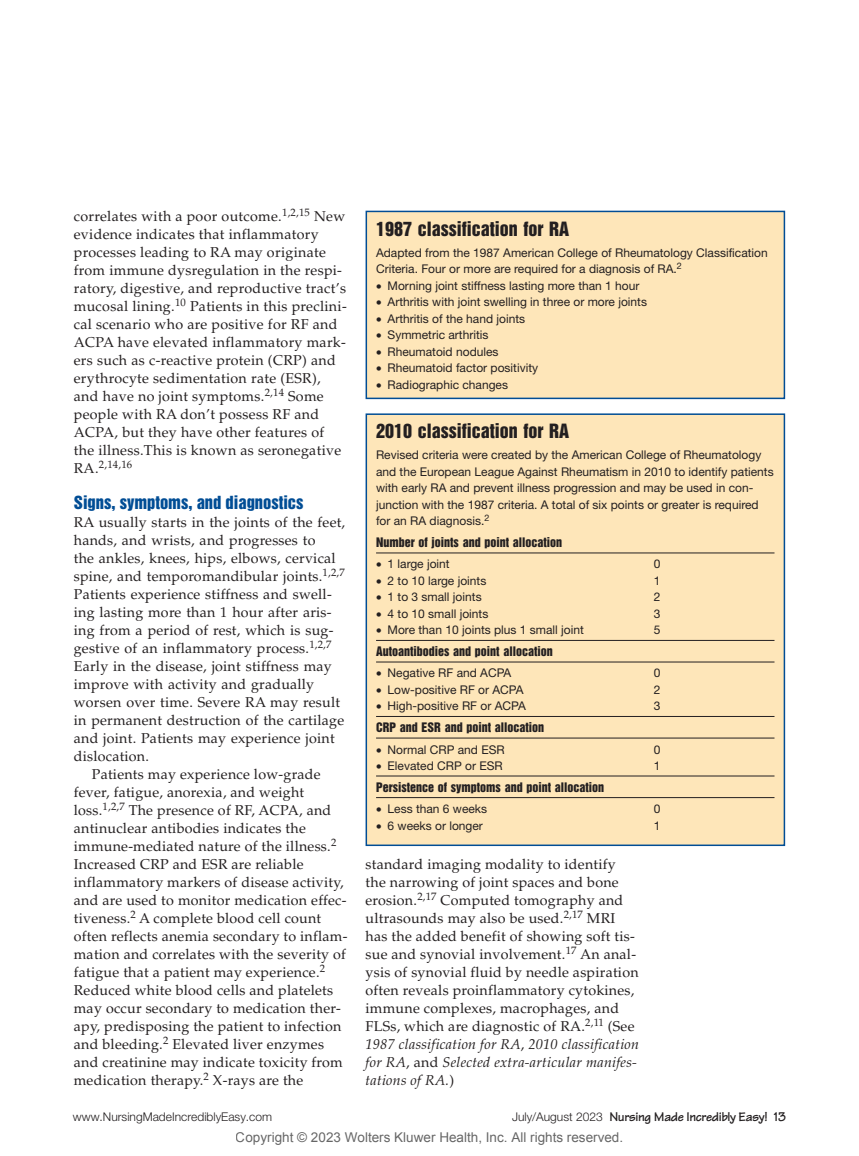
<style>
.page{position:relative;width:859px;height:1156px;background:#fff}
.page>*{position:absolute;margin:0;border:0;box-sizing:border-box;transform-origin:0 0}
.t1{font:18px "Helvetica Inserat Cyr Upright";color:#231f20}
.t2{font:16.5px "Helvetica Inserat Cyr Upright";color:#014d95}
.t3{font:14.25px/18px "Palatino LT Std";letter-spacing:.015em;color:#231f20}
.t4{font:13.5px "Arial";color:rgb(0 0 0/.6)}
.t5{font:700 13.5px "Tekton";letter-spacing:-.03em;color:#231f20}
.t6{font:12px/16.5px "Helvetica Neue";color:#231f20}
.t7{font:12px "Helvetica Inserat Cyr Upright";color:#231f20}
.t8{font:300 12px "Helvetica Neue";color:#231f20}
.t9{font:10.65px "Palatino LT Std";color:#231f20}
.s1{font-size:14.25px}
.s2{font-style:italic}
.s3{font-family:"Helvetica Neue";font-weight:300;font-size:12px}
</style>
<div class="page">
<div style="left:366px;top:211px;width:418px;height:187px;background:#fee6b9"></div>
<div style="left:365px;top:211px;width:420px;height:188px;border:2px solid #014d95"></div>
<div style="left:366px;top:414px;width:418px;height:431px;background:#fee6b9"></div>
<hr style="left:376px;top:552px;width:398px;height:1px;background:#231f20">
<hr style="left:376px;top:640px;width:398px;height:1px;background:#231f20">
<hr style="left:376px;top:661px;width:398px;height:1px;background:#231f20">
<hr style="left:376px;top:716px;width:398px;height:1px;background:#231f20">
<hr style="left:376px;top:737px;width:398px;height:1px;background:#231f20">
<hr style="left:376px;top:775px;width:398px;height:1px;background:#231f20">
<hr style="left:376px;top:797px;width:398px;height:1px;background:#231f20">
<div style="left:365px;top:413px;width:420px;height:433px;border:2px solid #014d95"></div>
<p class="t3" style="left:74px;top:209px;width:274px">correlates with a poor outcome.<sup>1,2,15</sup> New evidence indicates that inflammatory processes leading to RA may originate from immune dysregulation in the respi&shy;ratory, digestive, and reproductive tract’s mucosal lining.<sup>10</sup> Patients in this preclini&shy;cal scenario who are positive for RF and ACPA have elevated inflammatory mark&shy;ers such as c-reactive protein (CRP) and erythrocyte sedimentation rate (ESR), and have no joint symptoms.<sup>2,14</sup> Some people with RA don’t possess RF and ACPA, but they have other features of the illness.This is known as seronegative</p>
<p class="t9" style="left:74px;top:460px;width:60px"><span class="s1">RA.</span>2,14,16</p>
<p class="t2" style="left:74px;top:495px;width:231px">Signs, symptoms, and diagnostics</p>
<p class="t3" style="left:74px;top:515px;width:273px">RA usually starts in the joints of the feet,</p>
<p class="t3" style="left:74px;top:533px;width:243px">hands, and wrists, and progresses to</p>
<p class="t3" style="left:74px;top:551px;width:263px">the ankles, knees, hips, elbows, cervical</p>
<p class="t3" style="left:74px;top:569px;width:272px">spine, and temporomandibular joints.<sup>1,2,7</sup></p>
<p class="t3" style="left:74px;top:587px;width:259px">Patients experience stiffness and swell-</p>
<p class="t3" style="left:74px;top:605px;width:259px">ing lasting more than 1 hour after aris-</p>
<p class="t3" style="left:74px;top:623px;width:261px">ing from a period of rest, which is sug-</p>
<p class="t3" style="left:74px;top:641px;width:259px">gestive of an inflammatory process.<sup>1,2,7</sup></p>
<p class="t3" style="left:74px;top:659px;width:259px">Early in the disease, joint stiffness may</p>
<p class="t3" style="left:74px;top:677px;width:242px">improve with activity and gradually</p>
<p class="t3" style="left:74px;top:695px;width:268px">worsen over time. Severe RA may result</p>
<p class="t3" style="left:74px;top:713px;width:272px">in permanent destruction of the cartilage</p>
<p class="t3" style="left:74px;top:731px;width:262px">and joint. Patients may experience joint</p>
<p class="t3" style="left:74px;top:749px;width:77px">dislocation.</p>
<p class="t3" style="left:92px;top:767px;width:230px">Patients may experience low-grade</p>
<p class="t3" style="left:74px;top:785px;width:232px">fever, fatigue, anorexia, and weight</p>
<p class="t3" style="left:74px;top:803px;width:259px">loss.<sup>1,2,7</sup> The presence of RF, ACPA, and</p>
<p class="t3" style="left:74px;top:821px;width:233px">antinuclear antibodies indicates the</p>
<p class="t3" style="left:74px;top:839px;width:264px">immune-mediated nature of the illness.<sup>2</sup></p>
<p class="t3" style="left:74px;top:857px;width:231px">Increased CRP and ESR are reliable</p>
<p class="t3" style="left:74px;top:875px;width:271px">inflammatory markers of disease activity,</p>
<p class="t3" style="left:74px;top:893px;width:274px">and are used to monitor medication effec-</p>
<p class="t3" style="left:74px;top:911px;width:249px">tiveness.<sup>2</sup> A complete blood cell count</p>
<p class="t3" style="left:74px;top:929px;width:275px">often reflects anemia secondary to inflam-</p>
<p class="t3" style="left:74px;top:947px;width:274px">mation and correlates with the severity of</p>
<p class="t3" style="left:74px;top:965px;width:253px">fatigue that a patient may experience.<sup>2</sup></p>
<p class="t3" style="left:74px;top:983px;width:261px">Reduced white blood cells and platelets</p>
<p class="t3" style="left:74px;top:1001px;width:268px">may occur secondary to medication ther-</p>
<p class="t3" style="left:74px;top:1019px;width:269px">apy, predisposing the patient to infection</p>
<p class="t3" style="left:74px;top:1037px;width:252px">and bleeding.<sup>2</sup> Elevated liver enzymes</p>
<p class="t3" style="left:74px;top:1055px;width:270px">and creatinine may indicate toxicity from</p>
<p class="t3" style="left:74px;top:1073px;width:231px">medication therapy.<sup>2</sup> X-rays are the</p>
<p class="t1" style="left:376px;top:221px;width:194px">1987 classification for RA</p>
<p class="t6" style="left:376px;top:245px;width:393px">Adapted from the 1987 American College of Rheumatology Classification<br>Criteria. Four or more are required for a diagnosis of RA.<sup>2</sup></p>
<p class="t6" style="left:376px;top:278px;width:265px">• Morning joint stiffness lasting more than 1 hour</p>
<p class="t6" style="left:376px;top:295px;width:272px">• Arthritis with joint swelling in three or more joints</p>
<p class="t6" style="left:376px;top:311px;width:151px">• Arthritis of the hand joints</p>
<p class="t6" style="left:376px;top:328px;width:114px">• Symmetric arthritis</p>
<p class="t6" style="left:376px;top:344px;width:124px">• Rheumatoid nodules</p>
<p class="t6" style="left:376px;top:361px;width:163px">• Rheumatoid factor positivity</p>
<p class="t6" style="left:376px;top:377px;width:133px">• Radiographic changes</p>
<p class="t1" style="left:376px;top:424px;width:194px">2010 classification for RA</p>
<p class="t6" style="left:376px;top:448px;width:399px">Revised criteria were created by the American College of Rheumatology and the European League Against Rheumatism in 2010 to identify patients with early RA and prevent illness progression and may be used in con&shy;junction with the 1987 criteria. A total of six points or greater is required for an RA diagnosis.<sup>2</sup></p>
<p class="t7" style="left:376px;top:537px;width:188px">Number of joints and point allocation</p>
<p class="t6" style="left:376px;top:557px;width:75px">• 1 large joint</p>
<p class="t6" style="left:376px;top:573px;width:112px">• 2 to 10 large joints</p>
<p class="t6" style="left:376px;top:590px;width:107px">• 1 to 3 small joints</p>
<p class="t6" style="left:376px;top:606px;width:114px">• 4 to 10 small joints</p>
<p class="t6" style="left:376px;top:623px;width:209px">• More than 10 joints plus 1 small joint</p>
<p class="t6" style="left:653px;top:557px;width:8px;text-align:justify">0<br>1<br>2<br>3<br>5</p>
<p class="t7" style="left:376px;top:646px;width:178px">Autoantibodies and point allocation</p>
<p class="t6" style="left:376px;top:666px;width:137px">• Negative RF and ACPA</p>
<p class="t6" style="left:376px;top:682px;width:149px">• Low-positive RF or ACPA</p>
<p class="t6" style="left:376px;top:699px;width:151px">• High-positive RF or ACPA</p>
<p class="t7" style="left:376px;top:722px;width:170px">CRP and ESR and point allocation</p>
<p class="t6" style="left:376px;top:742px;width:130px">• Normal CRP and ESR</p>
<p class="t6" style="left:376px;top:758px;width:128px">• Elevated CRP or ESR</p>
<p class="t7" style="left:376px;top:782px;width:230px">Persistence of symptoms and point allocation</p>
<p class="t6" style="left:376px;top:801px;width:113px">• Less than 6 weeks</p>
<p class="t6" style="left:376px;top:818px;width:108px">• 6 weeks or longer</p>
<p class="t3" style="left:365px;top:857px;width:275px">standard imaging modality to identify the narrowing of joint spaces and bone erosion.<sup>2,17</sup> Computed tomography and ultrasounds may also be used.<sup>2,17</sup> MRI has the added benefit of showing soft tis&shy;sue and synovial involvement.<sup>17</sup> An anal&shy;ysis of synovial fluid by needle aspiration often reveals proinflammatory cytokines, immune complexes, macrophages, and FLSs, which are diagnostic of RA.<sup>2,11</sup> (See <span class="s2">1987 classification for RA</span>, <span class="s2">2010 classification for RA</span>, and <span class="s2">Selected extra-articular manifes&shy;tations of RA.</span>)</p>
<p class="t6" style="left:653px;top:666px;width:8px;text-align:justify">0<br>2<br>3</p>
<p class="t6" style="left:653px;top:742px;width:8px">0<br>1</p>
<p class="t6" style="left:653px;top:801px;width:8px">0<br>1</p>
<p class="t8" style="left:73px;top:1112px;width:201px">www.NursingMadeIncrediblyEasy.com</p>
<p class="t5" style="left:512px;top:1112px;width:275px"><span class="s3">July/August 2023</span> Nursing Made Incredibly Easy! 13</p>
<p class="t4" style="left:236px;top:1128px;width:389px">Copyright © 2023 Wolters Kluwer Health, Inc. All rights reserved.</p>
</div>
